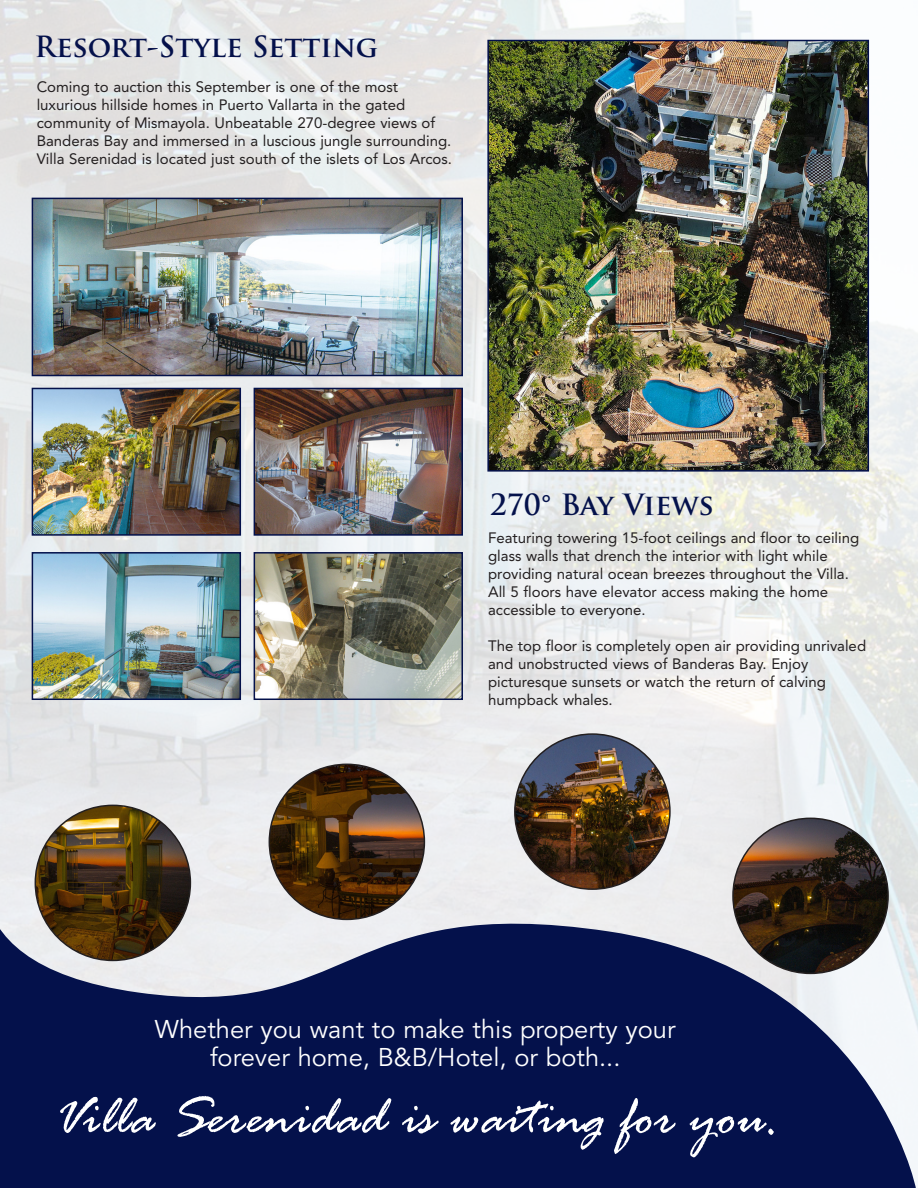
<style>
.page{position:relative;width:918px;height:1188px;background:#fff}
.page>*{position:absolute;margin:0;border:0;box-sizing:border-box;transform-origin:0 0}
.License_Info{font:italic 57px "Rage";color:#fff}
.License_Info-2{font:700 28.5px "Trajan Pro";color:#04114b}
.License_Info-3{font:25.5px/28.5px "Avenir LT Std";color:#fff;text-align:center}
.License_Info-4{font:15px/18px "Avenir LT Std";color:#231f20}
</style>
<div class="page">
<img style="left:0;top:0;width:918px;height:824px">
<img style="left:515px;top:734px;width:155px;height:155px;border-radius:78px">
<img style="left:35px;top:805px;width:155px;height:155px;border-radius:78px">
<img style="left:269px;top:764px;width:155px;height:155px;border-radius:78px">
<svg style="left:0;top:824px;width:918px;height:364px;background:#474b6a"></svg>
<img style="left:490px;top:43px;width:376px;height:426px">
<div style="left:487px;top:40px;width:382px;height:432px;border:2px solid #04114b"></div>
<img style="left:35px;top:201px;width:425px;height:172px">
<div style="left:32px;top:198px;width:431px;height:178px;border:2px solid #04114b"></div>
<img style="left:35px;top:391px;width:203px;height:142px">
<div style="left:32px;top:388px;width:209px;height:148px;border:2px solid #04114b"></div>
<img style="left:257px;top:391px;width:203px;height:142px">
<div style="left:254px;top:388px;width:209px;height:148px;border:2px solid #04114b"></div>
<img style="left:35px;top:555px;width:203px;height:142px">
<div style="left:32px;top:552px;width:209px;height:148px;border:2px solid #04114b"></div>
<img style="left:257px;top:555px;width:203px;height:142px">
<div style="left:254px;top:552px;width:209px;height:148px;border:2px solid #04114b"></div>
<p class="License_Info-2" style="left:35px;top:29px;width:345px">Resort-Style Setting</p>
<p class="License_Info-4" style="left:37px;top:78px;width:417px">Coming to auction this September is one of the most luxurious hillside homes in Puerto Vallarta in the gated community of Mismayola. Unbeatable 270-degree views of Banderas Bay and immersed in a luscious jungle surrounding.<br>Villa Serenidad is located just south of the islets of Los Arcos.</p>
<p class="License_Info-2" style="left:490px;top:487px;width:226px">270° Bay Views</p>
<p class="License_Info-4" style="left:488px;top:529px;width:373px">Featuring towering 15-foot ceilings and floor to ceiling glass walls that drench the interior with light while providing natural ocean breezes throughout the Villa.<br>All 5 floors have elevator access making the home accessible to everyone.</p>
<p class="License_Info-4" style="left:488px;top:637px;width:380px">The top floor is completely open air providing unrivaled and unobstructed views of Banderas Bay. Enjoy picturesque sunsets or watch the return of calving humpback whales.</p>
<p class="License_Info-3" style="left:155px;top:1015px;width:522px">Whether you want to make this property your forever home, B&amp;B/Hotel, or both...</p>
<p class="License_Info" style="left:51px;top:1086px;width:729px">Villa Serenidad is waiting for you.</p>
</div>
